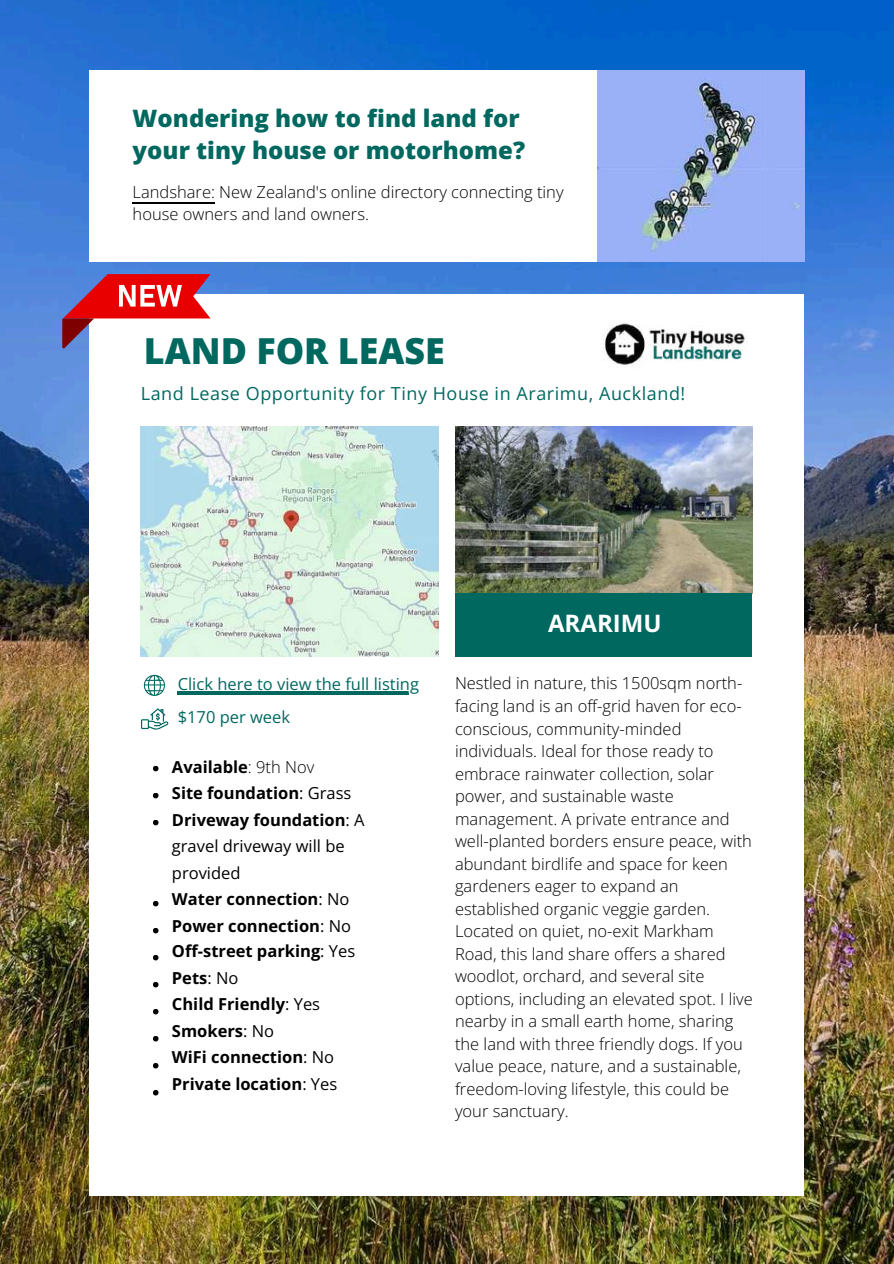
<style>
.page{position:relative;width:894px;height:1264px;background:#fff}
.page>*{position:absolute;margin:0;border:0;box-sizing:border-box;transform-origin:0 0}
.t1{font:800 35.85px "Open Sans";color:#00685f}
.t2{font:800 24px/32.7px "Open Sans";color:#00685f}
.t3{font:700 24px "Open Sans";color:#fff}
.t4{font:18px "Open Sans";letter-spacing:.03em;color:#00685f}
.t5{font:300 16.5px/22.5px "Open Sans";color:#000}
.t6{font:700 16.5px/26.4px "Open Sans";color:#000}
.t7{font:16.5px/32.7px "Open Sans";color:#00685f}
.s1{font-weight:300}
.s2{font-weight:400}
</style>
<div class="page">
<img style="left:0;top:0;width:893px;height:1263px">
<div style="left:89px;top:294px;width:715px;height:902px;background:#fff"></div>
<img style="left:141px;top:427px;width:297px;height:229px">
<img style="left:455px;top:427px;width:297px;height:166px">
<svg style="left:144px;top:675px;width:21px;height:21px"></svg>
<svg style="left:141px;top:708px;width:27px;height:21px"></svg>
<div style="left:89px;top:70px;width:715px;height:192px;background:#fff"></div>
<svg style="left:62px;top:274px;width:148px;height:74px"></svg>
<div style="left:455px;top:593px;width:296px;height:64px;background:#00685f"></div>
<img style="left:603px;top:323px;width:145px;height:44px">
<img style="left:597px;top:70px;width:207px;height:191px">
<svg style="left:153px;top:766px;width:5px;height:5px"></svg>
<svg style="left:153px;top:793px;width:5px;height:5px"></svg>
<svg style="left:153px;top:820px;width:5px;height:5px"></svg>
<svg style="left:153px;top:901px;width:5px;height:5px"></svg>
<svg style="left:153px;top:928px;width:5px;height:5px"></svg>
<svg style="left:153px;top:955px;width:5px;height:5px"></svg>
<svg style="left:153px;top:982px;width:5px;height:5px"></svg>
<svg style="left:153px;top:1009px;width:5px;height:5px"></svg>
<svg style="left:153px;top:1036px;width:5px;height:5px"></svg>
<svg style="left:153px;top:1063px;width:5px;height:5px"></svg>
<svg style="left:153px;top:1090px;width:5px;height:5px"></svg>
<hr style="left:133px;top:202px;width:82px;height:1px;background:#000">
<hr style="left:178px;top:693px;width:230px;height:1px;background:#00685f">
<hr style="left:178px;top:691px;width:241px;height:1px;background:#00685f">
<h2 class="t2" style="left:133px;top:101px;width:394px">Wondering how to find land for your tiny house or motorhome?</h2>
<p class="t5" style="left:133px;top:181px;width:432px;line-height:21.3px">Landshare: New Zealand's online directory connecting tiny house owners and land owners.</p>
<h1 class="t1" style="left:144px;top:326px;width:302px">LAND FOR LEASE</h1>
<p class="t4" style="left:141px;top:381px;width:546px">Land Lease Opportunity for Tiny House in Ararimu, Auckland!</p>
<p class="t7" style="left:178px;top:667px;width:243px">Click here to view the full listing $170 per week</p>
<p class="t6" style="left:172px;top:753px;width:194px">Available<span class="s1">: 9th Nov<br></span>Site foundation<span class="s2">: Grass<br></span>Driveway foundation<span class="s2">: A gravel driveway will be provided<br></span>Water connection<span class="s2">: No<br></span>Power connection<span class="s2">: No<br></span>Off-street parking<span class="s2">: Yes<br></span>Pets<span class="s2">: No<br></span>Child Friendly<span class="s2">: Yes<br></span>Smokers<span class="s2">: No<br></span>WiFi connection<span class="s2">: No<br></span>Private location<span class="s2">: Yes</span></p>
<h2 class="t3" style="left:548px;top:606px;width:115px">ARARIMU</h2>
<p class="t5" style="left:455px;top:672px;width:299px">Nestled in nature, this 1500sqm north&shy;facing land is an off-grid haven for eco&shy;conscious, community-minded individuals. Ideal for those ready to embrace rainwater collection, solar power, and sustainable waste management. A private entrance and well-planted borders ensure peace, with abundant birdlife and space for keen gardeners eager to expand an established organic veggie garden.<br>Located on quiet, no-exit Markham Road, this land share offers a shared woodlot, orchard, and several site options, including an elevated spot. I live nearby in a small earth home, sharing the land with three friendly dogs. If you value peace, nature, and a sustainable, freedom-loving lifestyle, this could be your sanctuary.</p>
</div>
